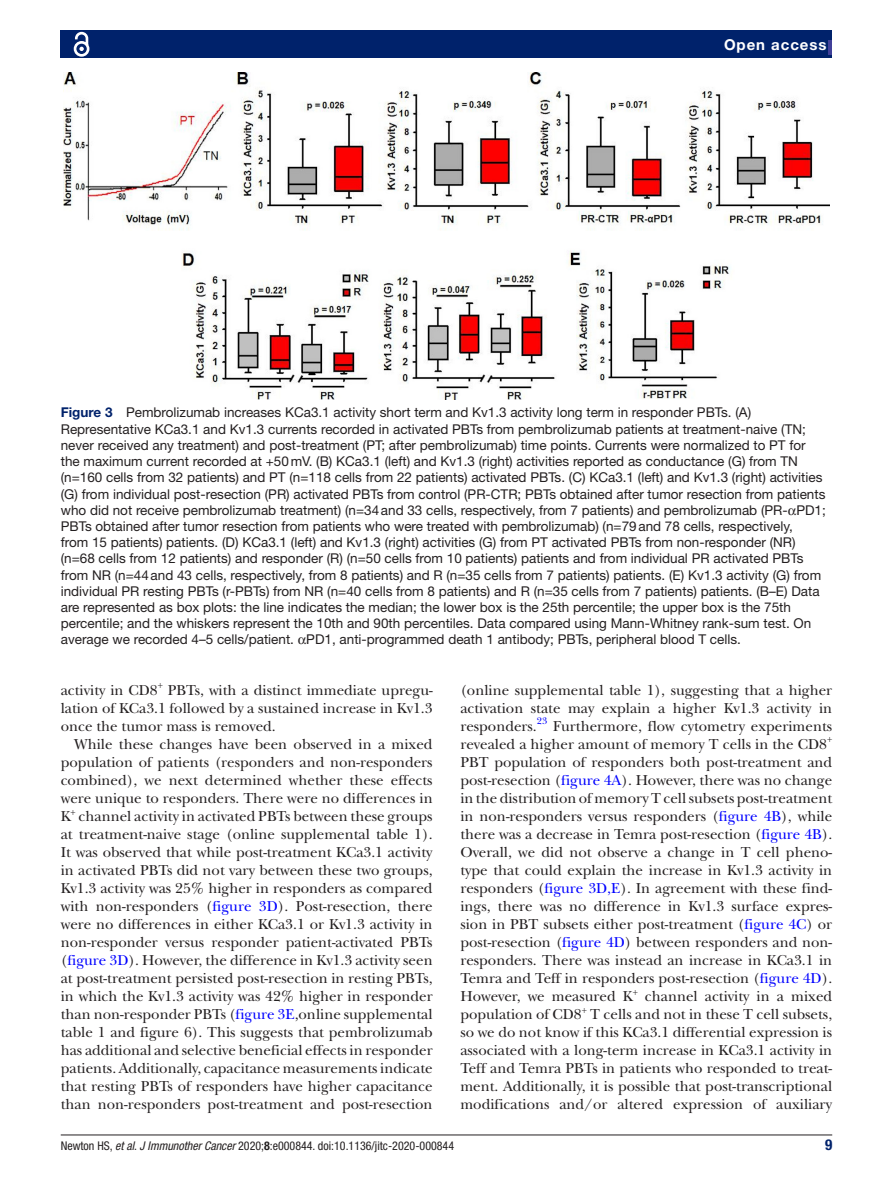
<style>
.page{position:relative;width:893px;height:1191px;background:#fff}
.page>*{position:absolute;margin:0;border:0;box-sizing:border-box;transform-origin:0 0}
.t1{font:15px/18px "New Baskerville";color:#231f20;text-align:justify}
.t2{font:700 15px "Helvetica Neue LT Std";letter-spacing:.065em;color:#fff}
.t3{font:700 condensed 15px "Helvetica Neue LT Std";color:#00226b}
.t4{font:13.5px/16.2px "Helvetica Neue LT Std";color:#231f20}
.t5{font:condensed 12px "Helvetica Neue LT Std";color:#231f20}
.t6{font:9.9px "New Baskerville";color:#231f20}
.t7{font:9.9px "New Baskerville";color:#00f}
.s1{font-weight:700;color:#00226b}
.s2{color:#00f}
.s3{font-style:italic}
.s4{font-weight:700}
</style>
<div class="page">
<hr style="left:61px;top:1134px;width:771px;height:1px;background:#231f20">
<div style="left:61px;top:31px;width:771px;height:27px;background:#00226b"></div>
<hr style="left:828px;top:40px;width:4px;height:15px;background:#414099">
<svg style="left:73px;top:31px;width:17px;height:26px"></svg>
<img style="left:63px;top:73px;width:767px;height:327px">
<p class="t2" style="left:724px;top:35px;width:104px">Open access</p>
<p class="t4" style="left:61px;top:404px;width:767px"><span class="s1">Figure 3</span> Pembrolizumab increases KCa3.1 activity short term and Kv1.3 activity long term in responder PBTs. (A)<br>Representative KCa3.1 and Kv1.3 currents recorded in activated PBTs from pembrolizumab patients at treatment-naive (TN; never received any treatment) and post-treatment (PT; after pembrolizumab) time points. Currents were normalized to PT for the maximum current recorded at +50mV. (B) KCa3.1 (left) and Kv1.3 (right) activities reported as conductance (G) from TN (n=160 cells from 32 patients) and PT (n=118 cells from 22 patients) activated PBTs. (C) KCa3.1 (left) and Kv1.3 (right) activities (G) from individual post-resection (PR) activated PBTs from control (PR-CTR; PBTs obtained after tumor resection from patients who did not receive pembrolizumab treatment) (n=34and 33 cells, respectively, from 7 patients) and pembrolizumab (PR- PD1; PBTs obtained after tumor resection from patients who were treated with pembrolizumab) (n=79and 78 cells, respectively,<br>from 15 patients) patients. (D) KCa3.1 (left) and Kv1.3 (right) activities (G) from PT activated PBTs from non-responder (NR) (n=68 cells from 12 patients) and responder (R) (n=50 cells from 10 patients) patients and from individual PR activated PBTs from NR (n=44and 43 cells, respectively, from 8 patients) and R (n=35 cells from 7 patients) patients. (E) Kv1.3 activity (G) from individual PR resting PBTs (r-PBTs) from NR (n=40 cells from 8 patients) and R (n=35 cells from 7 patients) patients. (B–E) Data are represented as box plots: the line indicates the median; the lower box is the 25th percentile; the upper box is the 75th percentile; and the whiskers represent the 10th and 90th percentiles. Data compared using Mann-Whitney rank-sum test. On average we recorded 4–5 cells/patient. PD1, anti-programmed death 1 antibody; PBTs, peripheral blood T cells.</p>
<p class="t1" style="left:61px;top:681px;width:98px">activity in CD8</p>
<p class="t6" style="left:158px;top:679px;width:7px">+</p>
<p class="t1" style="left:61px;top:681px;width:373px;text-indent:107px">PBTs, with a distinct immediate upregu&shy;lation of KCa3.1 followed by a sustained increase in Kv1.3 once the tumor mass is removed.</p>
<p class="t1" style="left:61px;top:735px;width:373px;text-indent:14px">While these changes have been observed in a mixed population of patients (responders and non-responders combined), we next determined whether these effects were unique to responders. There were no differences in K<sup>+</sup> channel activity in activated PBTs between these groups at treatment-naive stage (online supplemental table 1).<br>It was observed that while post-treatment KCa3.1 activity in activated PBTs did not vary between these two groups, Kv1.3 activity was 25% higher in responders as compared with non-responders (<span class="s2">figure 3D</span>). Post-resection, there were no differences in either KCa3.1 or Kv1.3 activity in non-responder versus responder patient-activated PBTs (<span class="s2">figure 3D</span>). However, the difference in Kv1.3 activity seen at post-treatment persisted post-resection in resting PBTs, in which the Kv1.3 activity was 42% higher in responder than non-responder PBTs (<span class="s2">figure 3E</span>,online supplemental table 1 and figure 6). This suggests that pembrolizumab has additional and selective beneficial effects in responder patients. Additionally, capacitance measurements indicate that resting PBTs of responders have higher capacitance than non-responders post-treatment and post-resection</p>
<p class="t1" style="left:460px;top:681px;width:373px">(online supplemental table 1), suggesting that a higher activation state may explain a higher Kv1.3 activity in responders.</p>
<p class="t7" style="left:537px;top:715px;width:12px">23</p>
<p class="t1" style="left:460px;top:717px;width:373px;text-indent:93px">Furthermore, flow cytometry experiments revealed a higher amount of memory T cells in the CD8</p>
<p class="t6" style="left:827px;top:733px;width:7px">+</p>
<p class="t1" style="left:460px;top:753px;width:373px">PBT population of responders both post-treatment and post-resection (<span class="s2">figure 4A</span>). However, there was no change in the distribution of memory T cell subsets post-treatment in non-responders versus responders (<span class="s2">figure 4B</span>), while there was a decrease in Temra post-resection (<span class="s2">figure 4B</span>).<br>Overall, we did not observe a change in T cell pheno&shy;type that could explain the increase in Kv1.3 activity in responders (<span class="s2">figure 3D,E</span>). In agreement with these find&shy;ings, there was no difference in Kv1.3 surface expres&shy;sion in PBT subsets either post-treatment (<span class="s2">figure 4C</span>) or post-resection (<span class="s2">figure 4D</span>) between responders and non&shy;responders. There was instead an increase in KCa3.1 in Temra and Teff in responders post-resection (<span class="s2">figure 4D</span>).<br>However, we measured K<sup>+</sup> channel activity in a mixed population of CD8</p>
<p class="t6" style="left:582px;top:1003px;width:7px">+</p>
<p class="t1" style="left:460px;top:1005px;width:373px;text-indent:130px">T cells and not in these T cell subsets, so we do not know if this KCa3.1 differential expression is associated with a long-term increase in KCa3.1 activity in Teff and Temra PBTs in patients who responded to treat&shy;ment. Additionally, it is possible that post-transcriptional modifications and/or altered expression of auxiliary</p>
<p class="t5" style="left:61px;top:1138px;width:395px">Newton HS, <span class="s3">et al</span>. <span class="s3">J Immunother Cancer</span> 2020;<span class="s4">8</span>:e000844. doi:10.1136/jitc-2020-000844</p>
<p class="t3" style="left:825px;top:1135px;width:9px">9</p>
</div>
